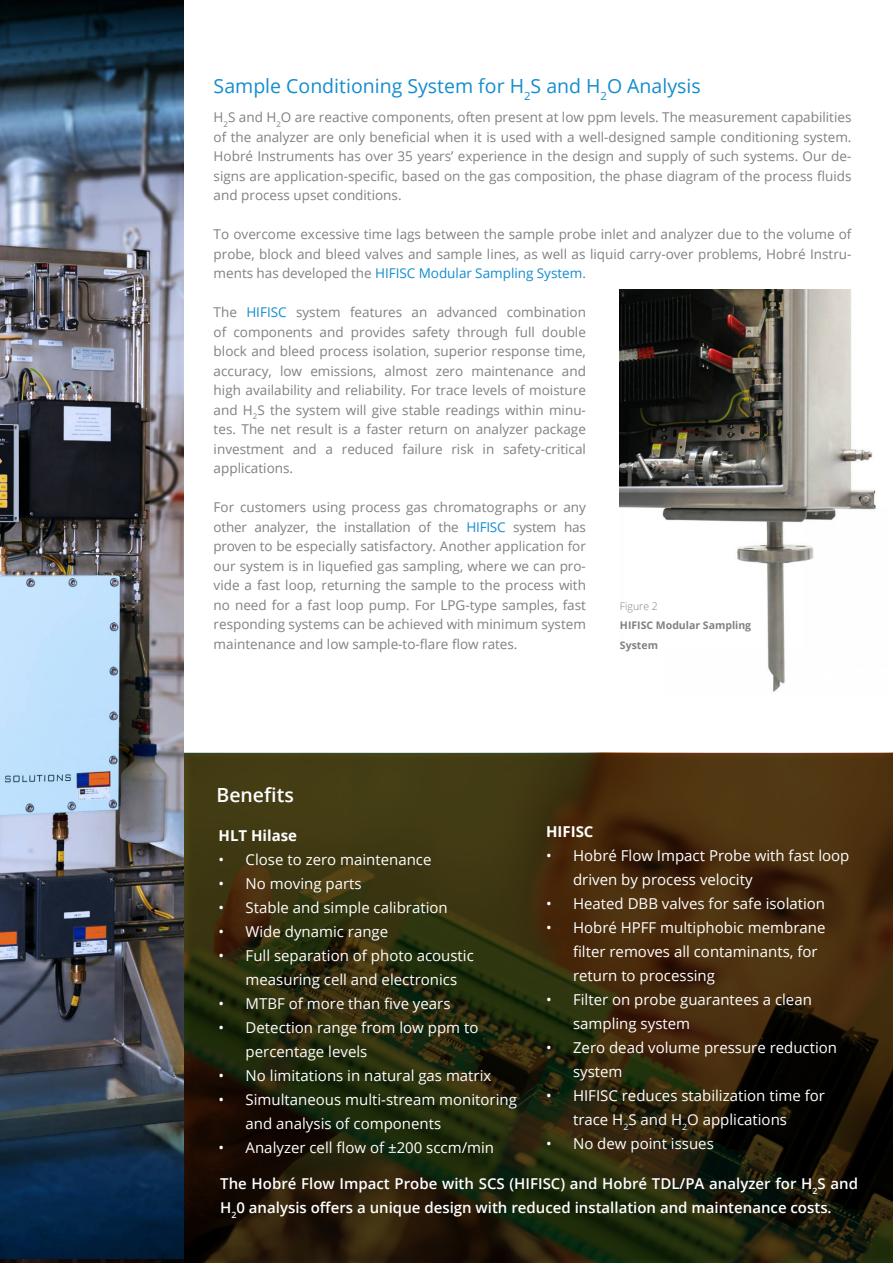
<style>
.page{position:relative;width:893px;height:1263px;background:#fff}
.page>*{position:absolute;margin:0;border:0;box-sizing:border-box;transform-origin:0 0}
.t1{font:19.5px "Open Sans";color:#148dcd}
.t2{font:600 19.5px "Open Sans";color:#fff}
.t3{font:15px/24px "Open Sans";color:#fff}
.t4{font:600 15px/24px "Open Sans";color:#fff}
.t5{font:700 15px "Open Sans";color:#fff}
.t6{font:13.5px/19.5px "Open Sans";color:#828082;text-align:justify}
.t7{font:700 10.5px/19.5px "Open Sans";color:#828082}
.t8{font:300 10.5px "Open Sans";color:#828082}
.s1{color:#148dcd}
</style>
<div class="page">
<img style="left:0;top:0;width:184px;height:1259px">
<img style="left:620px;top:290px;width:256px;height:402px">
<div style="left:169px;top:741px;width:724px;height:522px;background:#000;opacity:.75"></div>
<h1 class="t1" style="left:214px;top:73px;width:489px">Sample Conditioning System for H<sub>2</sub>S and H<sub>2</sub>O Analysis</h1>
<p class="t6" style="left:214px;top:107px;width:639px">H<sub>2</sub>S and H<sub>2</sub>O are reactive components, often present at low ppm levels. The measurement capabilities of the analyzer are only beneficial when it is used with a well-designed sample conditioning system.<br>Hobré Instruments has over 35 years’ experience in the design and supply of such systems. Our de&shy;signs are application-specific, based on the gas composition, the phase diagram of the process fluids and process upset conditions.</p>
<p class="t6" style="left:214px;top:224px;width:639px">To overcome excessive time lags between the sample probe inlet and analyzer due to the volume of probe, block and bleed valves and sample lines, as well as liquid carry-over problems, Hobré Instru&shy;ments has developed the <span class="s1">HIFISC Modular Sampling System</span>.</p>
<p class="t6" style="left:214px;top:302px;width:374px">The <span class="s1">HIFISC</span> system features an advanced combination of components and provides safety through full double block and bleed process isolation, superior response time, accuracy, low emissions, almost zero maintenance and high availability and reliability. For trace levels of moisture and H<sub>2</sub>S the system will give stable readings within minu&shy;tes. The net result is a faster return on analyzer package investment and a reduced failure risk in safety-critical applications.</p>
<p class="t6" style="left:214px;top:497px;width:374px">For customers using process gas chromatographs or any other analyzer, the installation of the <span class="s1">HIFISC</span> system has proven to be especially satisfactory. Another application for our system is in liquefied gas sampling, where we can pro&shy;vide a fast loop, returning the sample to the process with no need for a fast loop pump. For LPG-type samples, fast responding systems can be achieved with minimum system maintenance and low sample-to-flare flow rates.</p>
<p class="t8" style="left:620px;top:599px;width:39px">Figure 2</p>
<p class="t7" style="left:620px;top:615px;width:133px">HIFISC Modular Sampling<br>System</p>
<h1 class="t2" style="left:216px;top:782px;width:79px">Benefits</h1>
<p class="t5" style="left:546px;top:821px;width:49px">HIFISC</p>
<p class="t3" style="left:573px;top:843px;width:278px;text-indent:-27px">• Hobré Flow Impact Probe with fast loop driven by process velocity</p>
<p class="t3" style="left:546px;top:891px;width:281px">• Heated DBB valves for safe isolation</p>
<p class="t3" style="left:573px;top:915px;width:254px;text-indent:-27px">• Hobré HPFF multiphobic membrane filter removes all contaminants, for return to processing</p>
<p class="t3" style="left:573px;top:987px;width:240px;text-indent:-27px">• Filter on probe guarantees a clean sampling system</p>
<p class="t3" style="left:573px;top:1035px;width:266px;text-indent:-27px">• Zero dead volume pressure reduction system</p>
<p class="t3" style="left:573px;top:1083px;width:253px;text-indent:-27px">• HIFISC reduces stabilization time for trace H<sub>2</sub>S and H<sub>2</sub>O applications</p>
<p class="t3" style="left:546px;top:1131px;width:169px">• No dew point issues</p>
<p class="t4" style="left:220px;top:1171px;width:639px">The Hobré Flow Impact Probe with SCS (HIFISC) and Hobré TDL/PA analyzer for H<sub>2</sub>S and<br>H<sub>2</sub>0 analysis offers a unique design with reduced installation and maintenance costs.</p>
<p class="t5" style="left:219px;top:825px;width:80px">HLT Hilase</p>
<p class="t3" style="left:219px;top:847px;width:214px">• Close to zero maintenance</p>
<p class="t3" style="left:219px;top:871px;width:145px">• No moving parts</p>
<p class="t3" style="left:219px;top:895px;width:231px">• Stable and simple calibration</p>
<p class="t3" style="left:219px;top:919px;width:171px">• Wide dynamic range</p>
<p class="t3" style="left:246px;top:943px;width:230px;text-indent:-27px">• Full separation of photo acoustic measuring cell and electronics</p>
<p class="t3" style="left:219px;top:991px;width:233px">• MTBF of more than five years</p>
<p class="t3" style="left:246px;top:1015px;width:234px;text-indent:-27px">• Detection range from low ppm to percentage levels</p>
<p class="t3" style="left:219px;top:1063px;width:274px">• No limitations in natural gas matrix</p>
<p class="t3" style="left:246px;top:1087px;width:273px;text-indent:-27px">• Simultaneous multi-stream monitoring and analysis of components</p>
<p class="t3" style="left:219px;top:1135px;width:277px">• Analyzer cell flow of ±200 sccm/min</p>
</div>
